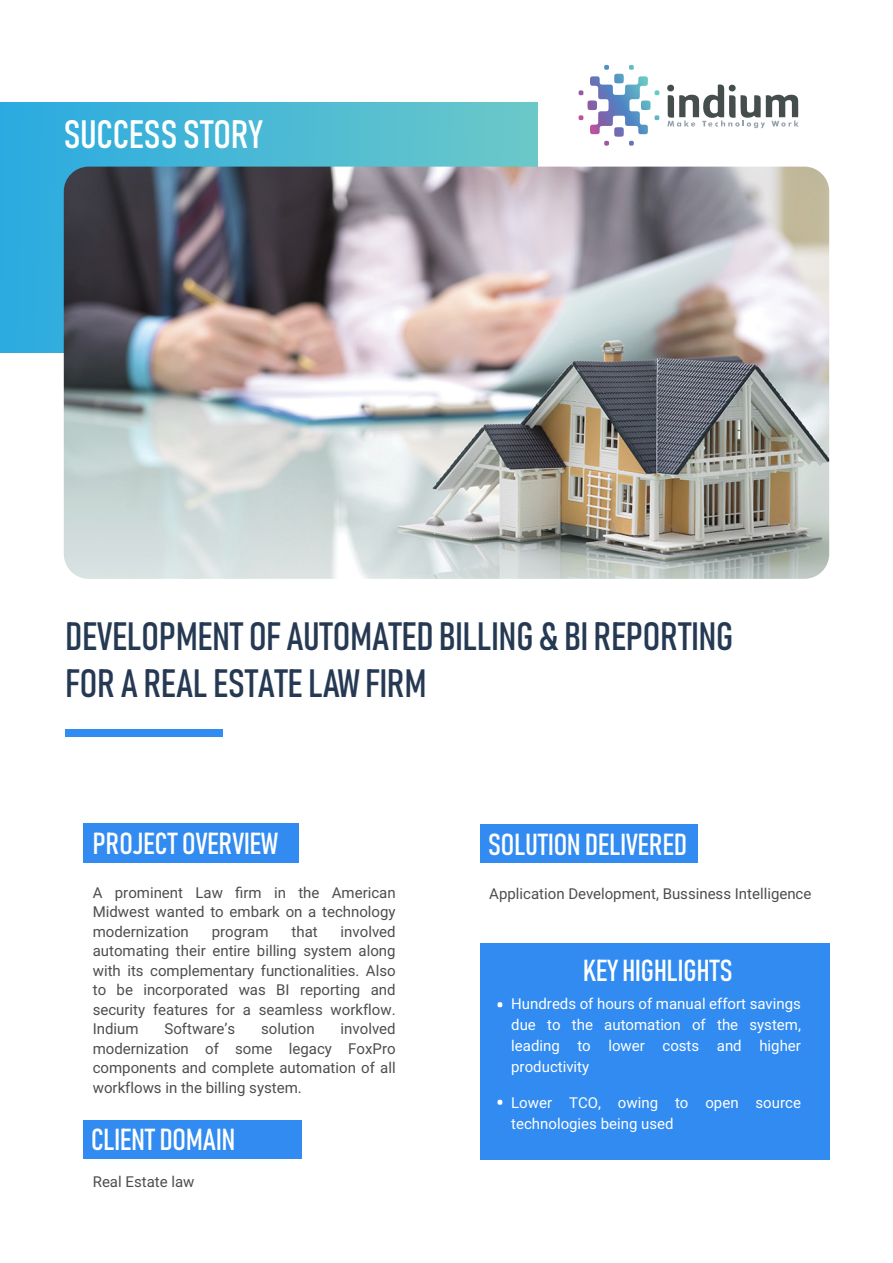
<style>
.page{position:relative;width:893px;height:1263px;background:#fff}
.page>*{position:absolute;margin:0;border:0;box-sizing:border-box;transform-origin:0 0}
.t1{font:39px/46.8px "Bahnschrift";color:#263953}
.t2{font:39px "Bahnschrift";color:#fff}
.t3{font:30px "Bahnschrift";color:#fff}
.t4{font:15px/19.5px "Roboto";color:#4d4d4f;text-align:justify}
.t5{font:15px/21px "Roboto";color:#fff;text-align:justify}
</style>
<div class="page">
<div style="left:0;top:103px;width:538px;height:250px;background:linear-gradient(to right,#2aaae1,#6cc8c9)"></div>
<img style="left:64px;top:167px;width:765px;height:412px">
<div style="left:84px;top:823px;width:215px;height:39px;background:#318bf1"></div>
<svg style="left:667px;top:84px;width:132px;height:44px"></svg>
<svg style="left:579px;top:65px;width:69px;height:69px"></svg>
<div style="left:65px;top:729px;width:158px;height:8px;background:#318bf1"></div>
<div style="left:84px;top:1120px;width:218px;height:38px;background:#318bf1"></div>
<div style="left:481px;top:943px;width:349px;height:216px;background:#318bf1"></div>
<svg style="left:497px;top:1002px;width:5px;height:5px"></svg>
<svg style="left:497px;top:1100px;width:5px;height:5px"></svg>
<div style="left:481px;top:824px;width:217px;height:39px;background:#318bf1"></div>
<h1 class="t2" style="left:64px;top:110px;width:200px">SUCCESS STORY</h1>
<h1 class="t1" style="left:65px;top:612px;width:669px">DEVELOPMENT OF AUTOMATED BILLING &amp; BI REPORTING<br>FOR A REAL ESTATE LAW FIRM</h1>
<h2 class="t3" style="left:93px;top:824px;width:187px">PROJECT OVERVIEW</h2>
<p class="t4" style="left:93px;top:882px;width:304px">A prominent Law firm in the American Midwest wanted to embark on a technology modernization</p>
<p class="t4" style="left:93px;top:921px;width:304px;text-indent:248px">involved automating their entire billing system along with its complementary functionalities. Also to be incorporated was BI reporting and security features for a seamless workflow.<br>Indium</p>
<p class="t4" style="left:212px;top:921px;width:58px">program</p>
<p class="t4" style="left:291px;top:921px;width:28px">that</p>
<p class="t4" style="left:165px;top:1018px;width:72px">Software’s</p>
<p class="t4" style="left:261px;top:1018px;width:55px">solution</p>
<p class="t4" style="left:93px;top:1018px;width:304px;text-indent:248px">involved modernization of some legacy FoxPro components and complete automation of all workflows in the billing system.</p>
<h2 class="t3" style="left:91px;top:1120px;width:146px">CLIENT DOMAIN</h2>
<p class="t4" style="left:93px;top:1171px;width:103px">Real Estate law</p>
<h2 class="t3" style="left:488px;top:826px;width:200px">SOLUTION DELIVERED</h2>
<p class="t4" style="left:489px;top:883px;width:324px">Application Development, Bussiness Intelligence</p>
<h2 class="t3" style="left:583px;top:952px;width:151px">KEY HIGHLIGHTS</h2>
<p class="t5" style="left:511px;top:993px;width:291px">Hundreds of hours of manual effort savings due to the automation of the system, leading to lower costs and higher productivity</p>
<p class="t5" style="left:511px;top:1092px;width:291px">Lower TCO, owing to open source technologies being used</p>
</div>
